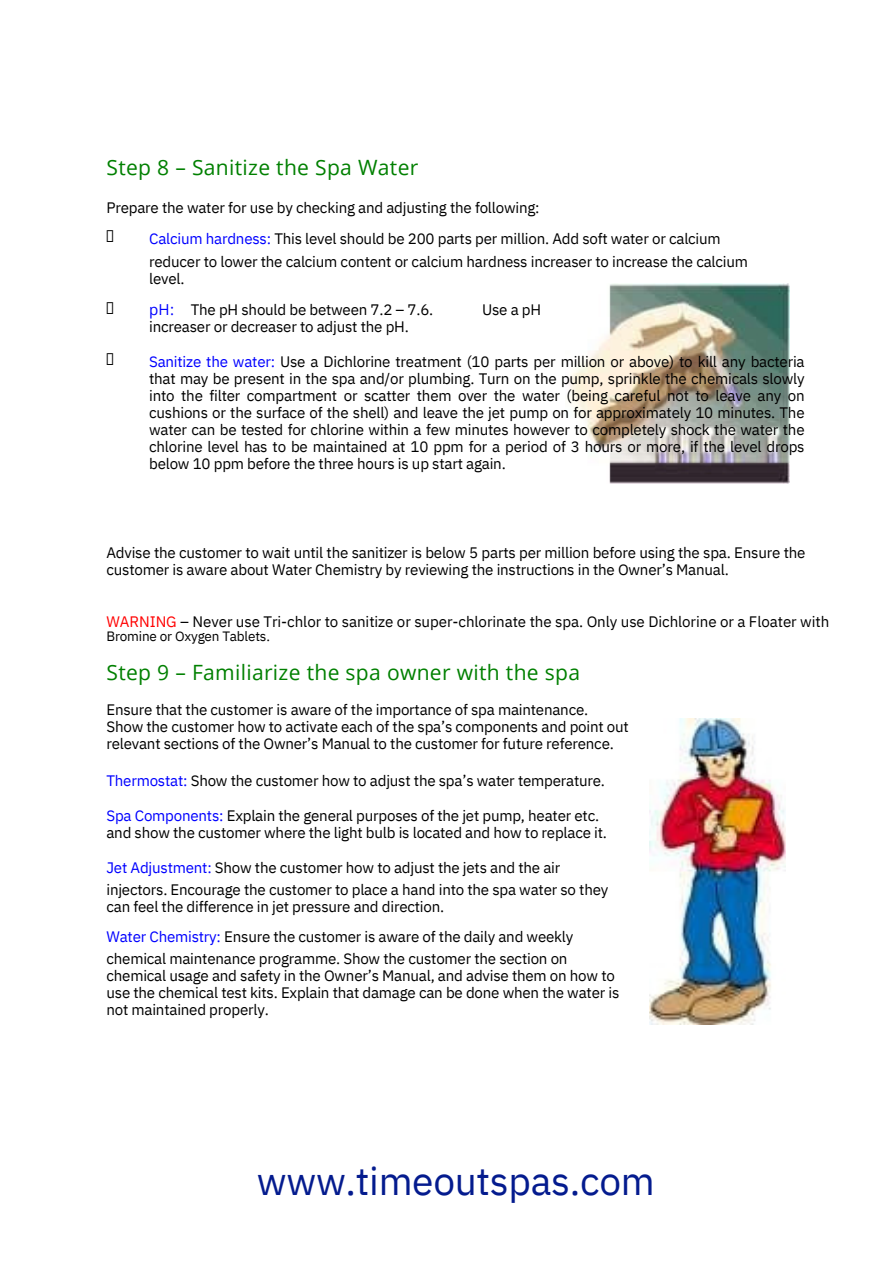
<style>
.page{position:relative;width:894px;height:1264px;background:#fff}
.page>*{position:absolute;margin:0;border:0;box-sizing:border-box;transform-origin:0 0}
.t1{font:38.85px "IBM Plex Sans";letter-spacing:-.01em;color:#041b8e}
.t2{font:21px "Open Sans";letter-spacing:.015em;color:#008000}
.t3{font:15.15px/16.8px "IBM Plex Sans";letter-spacing:-.015em;color:#000}
.t4{font:15.15px "Open Sans";color:#00f}
.t5{font:13.5px "IBM Plex Sans";letter-spacing:-.015em;color:#000}
.s1{color:#00f}
.s2{color:#f00}
</style>
<div class="page">
<img style="left:568px;top:283px;width:221px;height:200px">
<img style="left:649px;top:718px;width:136px;height:306px">
<p class="t2" style="left:106px;top:152px;width:313px">Step 8 – Sanitize the Spa Water</p>
<p class="t3" style="left:106px;top:199px;width:434px">Prepare the water for use by checking and adjusting the following:</p>
<p class="t3" style="left:149px;top:230px;width:573px"><span class="s1">Calcium hardness:</span> This level should be 200 parts per million. Add soft water or calcium</p>
<p class="t3" style="left:149px;top:253px;width:600px">reducer to lower the calcium content or calcium hardness increaser to increase the calcium</p>
<p class="t3" style="left:149px;top:270px;width:37px">level.</p>
<p class="t4" style="left:149px;top:298px;width:26px">pH:</p>
<p class="t3" style="left:191px;top:301px;width:244px">The pH should be between 7.2 – 7.6.</p>
<p class="t3" style="left:482px;top:301px;width:61px">Use a pH</p>
<p class="t3" style="left:149px;top:318px;width:261px">increaser or decreaser to adjust the pH.</p>
<p class="t3" style="left:149px;top:353px;width:656px;text-align:justify"><span class="s1">Sanitize the water:</span> Use a Dichlorine treatment (10 parts per million or above) to kill any bacteria that may be present in the spa and/or plumbing. Turn on the pump, sprinkle the chemicals slowly into the filter compartment or scatter them over the water (being careful not to leave any on cushions or the surface of the shell) and leave the jet pump on for approximately 10 minutes. The water can be tested for chlorine within a few minutes however to completely shock the water the chlorine level has to be maintained at 10 ppm for a period of 3 hours or more, if the level drops below 10 ppm before the three hours is up start again.</p>
<p class="t3" style="left:106px;top:544px;width:700px">Advise the customer to wait until the sanitizer is below 5 parts per million before using the spa. Ensure the customer is aware about Water Chemistry by reviewing the instructions in the Owner’s Manual.</p>
<p class="t3" style="left:106px;top:612px;width:724px"><span class="s2">WARNING</span> – Never use Tri-chlor to sanitize or super-chlorinate the spa. Only use Dichlorine or a Floater with</p>
<p class="t5" style="left:106px;top:627px;width:165px">Bromine or Oxygen Tablets.</p>
<p class="t2" style="left:106px;top:657px;width:475px">Step 9 – Familiarize the spa owner with the spa</p>
<p class="t3" style="left:106px;top:701px;width:523px">Ensure that the customer is aware of the importance of spa maintenance.<br>Show the customer how to activate each of the spa’s components and point out relevant sections of the Owner’s Manual to the customer for future reference.</p>
<p class="t3" style="left:106px;top:772px;width:500px"><span class="s1">Thermostat:</span> Show the customer how to adjust the spa’s water temperature.</p>
<p class="t3" style="left:106px;top:806px;width:502px"><span class="s1">Spa Components:</span> Explain the general purposes of the jet pump, heater etc. and show the customer where the light bulb is located and how to replace it.</p>
<p class="t3" style="left:106px;top:858px;width:455px"><span class="s1">Jet Adjustment:</span> Show the customer how to adjust the jets and the air</p>
<p class="t3" style="left:106px;top:881px;width:503px">injectors. Encourage the customer to place a hand into the spa water so they</p>
<p class="t3" style="left:106px;top:898px;width:339px">can feel the difference in jet pressure and direction.</p>
<p class="t3" style="left:106px;top:927px;width:468px"><span class="s1">Water Chemistry:</span> Ensure the customer is aware of the daily and weekly</p>
<p class="t3" style="left:106px;top:950px;width:462px">chemical maintenance programme. Show the customer the section on</p>
<p class="t3" style="left:106px;top:967px;width:510px">chemical usage and safety in the Owner’s Manual, and advise them on how to</p>
<p class="t3" style="left:106px;top:984px;width:514px">use the chemical test kits. Explain that damage can be done when the water is</p>
<h2 class="t3" style="left:106px;top:1001px;width:164px">not maintained properly.</h2>
<h2 class="t1" style="left:257px;top:1155px;width:399px">www.timeoutspas.com</h2>
</div>
